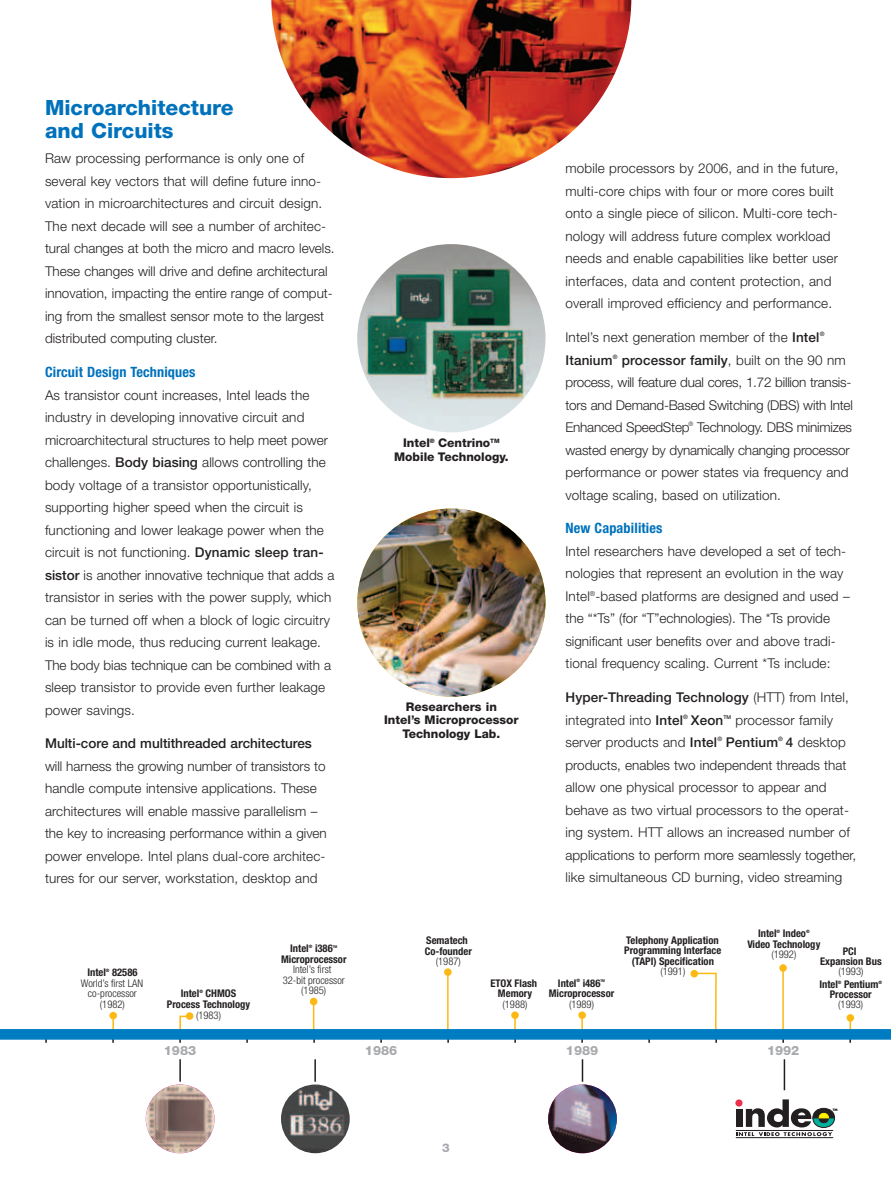
<style>
.page{position:relative;width:891px;height:1188px;background:#fff}
.page>*{position:absolute;margin:0;border:0;box-sizing:border-box;transform-origin:0 0}
.t1{font:800 21px/22.5px "Helvetica Neue";color:#0072bc}
.t2{font:700 condensed 14.25px "Helvetica Neue";letter-spacing:.01em;color:#0072bc}
.t3{font:300 13.5px/22.5px "Helvetica Neue";letter-spacing:.01em;color:#231f20}
.t4{font:300 13.5px/22.5px "Helvetica Neue";letter-spacing:-.015em;color:#231f20}
.t5{font:500 13.5px/22.5px "Helvetica Neue";color:#231f20}
.t6{font:800 12.9px "Helvetica Neue";color:#a8a9ad}
.t7{font:800 12px/13.5px "Helvetica Neue";color:#231f20;text-align:center}
.t8{font:800 12px "Helvetica Neue";color:#a8a9ad}
.t9{font:700 condensed 10.65px/10.6px "Helvetica Neue";color:#231f20;text-align:center}
.t10{font:300 condensed 10.65px/10.6px "Helvetica Neue";color:#231f20;text-align:center}
.t11{font:500 6px "Helvetica Neue";color:#231f20}
.t12{font:300 6px "Helvetica Neue";color:#231f20}
.t13{font:500 5.25px "Helvetica Neue";color:#231f20}
.t14{font:700 condensed 4.5px "Helvetica Neue";color:#231f20}
.t15{font:700 condensed 3.75px "Helvetica Neue";color:#231f20}
.t16{font:700 3.15px "Futura";color:#000}
.s1{font-weight:500}
.s2{font-weight:300}
</style>
<div class="page">
<div style="left:779px;top:964px;width:8px;height:8px;background:#fcb914;border-radius:50%"></div>
<div style="left:444px;top:968px;width:8px;height:8px;background:#fcb914;border-radius:50%"></div>
<div style="left:691px;top:970px;width:7px;height:7px;background:#fcb914;border-radius:50%"></div>
<svg style="left:0;top:972px;width:891px;height:71px"></svg>
<hr style="left:314px;top:1059px;width:2px;height:23px;background:#231f20">
<img style="left:281px;top:1085px;width:69px;height:68px;border-radius:50%">
<img style="left:548px;top:1085px;width:69px;height:68px;border-radius:50%">
<svg style="left:735px;top:1099px;width:100px;height:39px"></svg>
<svg style="left:582px;top:1059px;width:1px;height:23px"></svg>
<img style="left:146px;top:1085px;width:68px;height:68px;border-radius:50%">
<hr style="left:179px;top:1059px;width:2px;height:23px;background:#231f20">
<hr style="left:784px;top:1059px;width:1px;height:31px;background:#231f20">
<img style="left:271px;top:0;width:360px;height:178px">
<img style="left:357px;top:509px;width:189px;height:188px;border-radius:50%">
<img style="left:357px;top:244px;width:189px;height:188px;border-radius:50%">
<h1 class="t1" style="left:45px;top:99px;width:190px">Microarchitecture and Circuits</h1>
<p class="t3" style="left:45px;top:149px;width:291px">Raw processing performance is only one of several key vectors that will define future inno&shy;vation in microarchitectures and circuit design.<br>The next decade will see a number of architec&shy;tural changes at both the micro and macro levels.<br>These changes will drive and define architectural innovation, impacting the entire range of comput&shy;ing from the smallest sensor mote to the largest distributed computing cluster.</p>
<p class="t2" style="left:45px;top:367px;width:152px">Circuit Design Techniques</p>
<p class="t3" style="left:45px;top:385px;width:291px">As transistor count increases, Intel leads the industry in developing innovative circuit and microarchitectural structures to help meet power challenges. <span class="s1">Body biasing</span> allows controlling the body voltage of a transistor opportunistically, supporting higher speed when the circuit is functioning and lower leakage power when the circuit is not functioning. <span class="s1">Dynamic sleep tran&shy;sistor</span> is another innovative technique that adds a transistor in series with the power supply, which can be turned off when a block of logic circuitry is in idle mode, thus reducing current leakage.<br>The body bias technique can be combined with a sleep transistor to provide even further leakage power savings.</p>
<p class="t5" style="left:45px;top:734px;width:268px">Multi-core and multithreaded architectures</p>
<p class="t3" style="left:45px;top:756px;width:283px">will harness the growing number of transistors to handle compute intensive applications. These architectures will enable massive parallelism – the key to increasing performance within a given power envelope. Intel plans dual-core architec&shy;tures for our server, workstation, desktop and</p>
<p class="t7" style="left:394px;top:437px;width:116px">Intel<sup>®</sup> Centrino<sup>TM<br></sup>Mobile Technology.</p>
<p class="t7" style="left:384px;top:701px;width:136px">Researchers in<br>Intel’s Microprocessor<br>Technology Lab.</p>
<p class="t3" style="left:566px;top:158px;width:274px">mobile processors by 2006, and in the future, multi-core chips with four or more cores built onto a single piece of silicon. Multi-core tech&shy;nology will address future complex workload needs and enable capabilities like better user interfaces, data and content protection, and overall improved efficiency and performance.</p>
<p class="t3" style="left:566px;top:327px;width:256px">Intel’s next generation member of the <span class="s1">Intel</span></p>
<p class="t11" style="left:820px;top:332px;width:6px">®</p>
<p class="t5" style="left:566px;top:350px;width:49px">Itanium</p>
<p class="t11" style="left:613px;top:354px;width:6px">®</p>
<p class="t4" style="left:566px;top:350px;width:289px;text-indent:56px"><span class="s1">processor family</span>, built on the 90 nm process, will feature dual cores, 1.72 billion transis&shy;tors and Demand-Based Switching (DBS) with Intel Enhanced SpeedStep</p>
<p class="t12" style="left:689px;top:422px;width:6px">®</p>
<p class="t3" style="left:565px;top:417px;width:288px;text-indent:132px">Technology. DBS minimizes wasted energy by dynamically changing processor performance or power states via frequency and voltage scaling, based on utilization.</p>
<p class="t2" style="left:566px;top:523px;width:99px">New Capabilities</p>
<p class="t3" style="left:566px;top:541px;width:286px">Intel researchers have developed a set of tech&shy;nologies that represent an evolution in the way Intel<sup>®</sup>-based platforms are designed and used – the “*Ts” (for “T”echnologies). The *Ts provide significant user benefits over and above tradi&shy;tional frequency scaling. Current *Ts include:</p>
<p class="t5" style="left:566px;top:687px;width:285px">Hyper-Threading Technology <span class="s2">(HTT) from Intel, integrated into</span> Intel</p>
<p class="t11" style="left:683px;top:714px;width:6px">®</p>
<p class="t5" style="left:691px;top:710px;width:34px">Xeon</p>
<p class="t13" style="left:723px;top:715px;width:9px">TM</p>
<p class="t3" style="left:736px;top:710px;width:99px">processor family</p>
<p class="t3" style="left:566px;top:732px;width:153px">server products and <span class="s1">Intel</span></p>
<p class="t11" style="left:717px;top:737px;width:6px">®</p>
<p class="t5" style="left:726px;top:732px;width:54px">Pentium</p>
<p class="t11" style="left:778px;top:737px;width:6px">®</p>
<p class="t3" style="left:566px;top:732px;width:292px;text-indent:220px"><span class="s1">4</span> desktop products, enables two independent threads that allow one physical processor to appear and behave as two virtual processors to the operat&shy;ing system. HTT allows an increased number of applications to perform more seamlessly together, like simultaneous CD burning, video streaming</p>
<p class="t9" style="left:425px;top:936px;width:49px;text-align:left">Sematech<br>Co-founder</p>
<p class="t10" style="left:436px;top:957px;width:27px">(1987)</p>
<p class="t9" style="left:290px;top:944px;width:20px">Intel</p>
<p class="t14" style="left:309px;top:944px;width:5px">®</p>
<p class="t9" style="left:315px;top:944px;width:19px">i386</p>
<p class="t15" style="left:333px;top:945px;width:6px">TM</p>
<p class="t9" style="left:281px;top:954px;width:67px">Microprocessor</p>
<p class="t10" style="left:283px;top:965px;width:64px">Intel’s first<br>32-bit processor (1985)</p>
<p class="t9" style="left:87px;top:968px;width:20px">Intel</p>
<p class="t14" style="left:106px;top:969px;width:5px">®</p>
<p class="t9" style="left:112px;top:968px;width:27px">82586</p>
<p class="t10" style="left:81px;top:979px;width:64px">World’s first LAN co-processor (1982)</p>
<p class="t9" style="left:558px;top:979px;width:20px">Intel</p>
<p class="t14" style="left:577px;top:979px;width:5px">®</p>
<p class="t9" style="left:583px;top:979px;width:19px">i486</p>
<p class="t15" style="left:600px;top:980px;width:6px">TM</p>
<p class="t9" style="left:490px;top:979px;width:48px">ETOX Flash<br>Memory</p>
<p class="t10" style="left:503px;top:1000px;width:27px">(1988)</p>
<p class="t9" style="left:181px;top:989px;width:20px">Intel</p>
<p class="t14" style="left:199px;top:990px;width:5px">®</p>
<p class="t9" style="left:167px;top:989px;width:85px;text-align:left;text-indent:39px">CHMOS<br>Process Technology</p>
<p class="t10" style="left:196px;top:1010px;width:27px">(1983)</p>
<p class="t9" style="left:549px;top:989px;width:67px">Microprocessor</p>
<p class="t10" style="left:569px;top:1000px;width:27px">(1989)</p>
<p class="t9" style="left:624px;top:936px;width:99px">Telephony Application<br>Programming Interface (TAPI) Specification</p>
<p class="t10" style="left:660px;top:967px;width:27px">(1991)</p>
<p class="t9" style="left:758px;top:929px;width:20px">Intel</p>
<p class="t14" style="left:777px;top:929px;width:5px">®</p>
<p class="t9" style="left:783px;top:929px;width:25px">Indeo</p>
<p class="t14" style="left:806px;top:929px;width:5px">®</p>
<p class="t9" style="left:747px;top:940px;width:75px">Video Technology</p>
<p class="t10" style="left:771px;top:950px;width:27px">(1992)</p>
<p class="t9" style="left:820px;top:947px;width:63px;line-height:9.8px">PCI<br>Expansion Bus</p>
<p class="t10" style="left:838px;top:966px;width:26px">(1993)</p>
<p class="t9" style="left:819px;top:980px;width:20px">Intel</p>
<p class="t14" style="left:838px;top:980px;width:5px">®</p>
<p class="t9" style="left:844px;top:980px;width:36px">Pentium</p>
<p class="t14" style="left:879px;top:980px;width:5px">®</p>
<p class="t9" style="left:830px;top:990px;width:43px">Processor</p>
<p class="t10" style="left:838px;top:1000px;width:27px">(1993)</p>
<p class="t6" style="left:164px;top:1046px;width:34px">1983</p>
<p class="t6" style="left:365px;top:1046px;width:34px">1986</p>
<p class="t6" style="left:566px;top:1046px;width:34px">1989</p>
<p class="t6" style="left:767px;top:1046px;width:34px">1992</p>
<p class="t8" style="left:442px;top:1143px;width:9px">3</p>
<p class="t16" style="left:833px;top:1109px;width:6px">TM</p>
</div>
